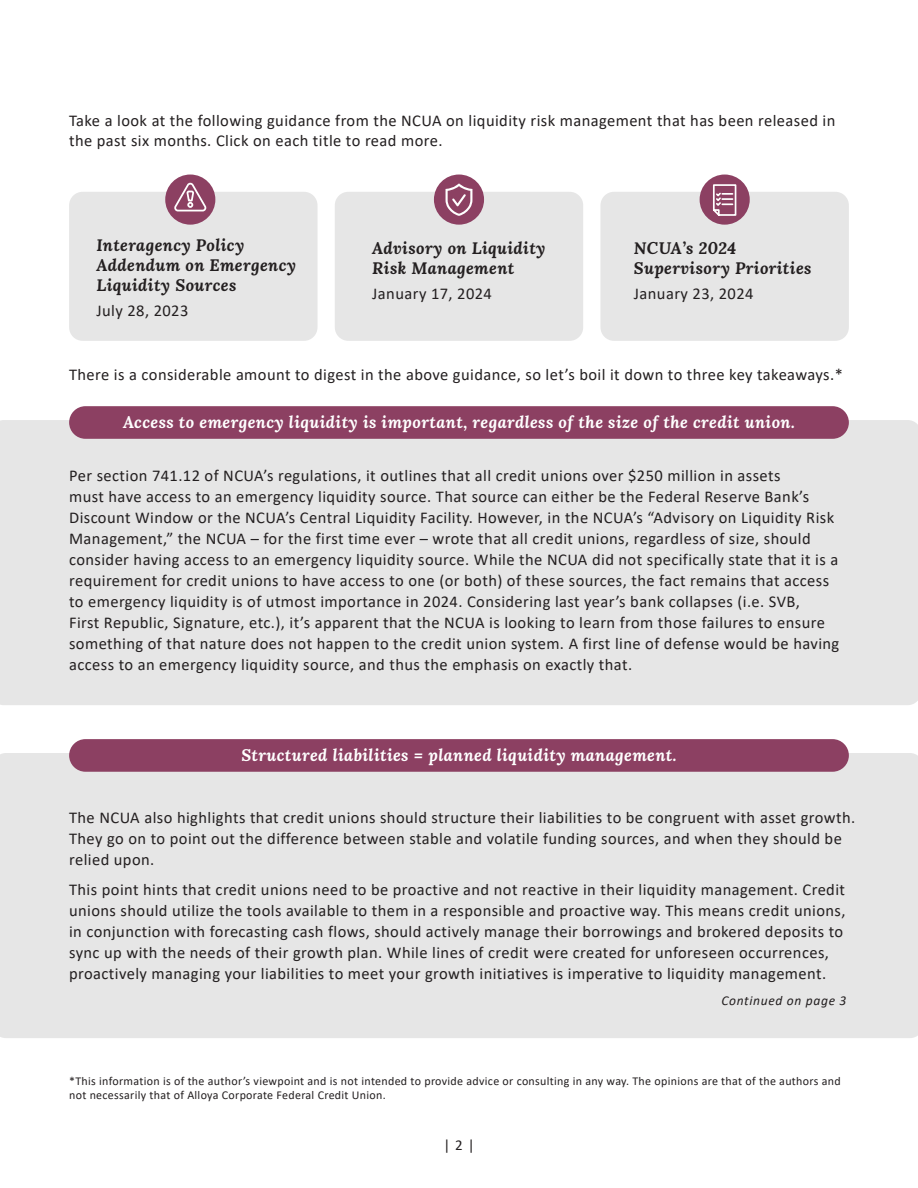
<style>
.page{position:relative;width:918px;height:1188px;background:#fff}
.page>*{position:absolute;margin:0;border:0;box-sizing:border-box;transform-origin:0 0}
.t1{font:16.5px/21px "Calibri";letter-spacing:.025em;color:#231f20}
.t2{font:italic 700 16.5px "Lora";letter-spacing:.025em;color:#fff}
.t3{font:italic 700 16.5px/19.8px "Lora";letter-spacing:.025em;color:#231f20}
.t4{font:15px "Calibri";color:#231f20}
.t5{font:italic 13.5px "Calibri";letter-spacing:.05em;color:#231f20}
.t6{font:12px/14.4px "Calibri";letter-spacing:.025em;color:#231f20}
</style>
<div class="page">
<div style="left:335px;top:192px;width:248px;height:149px;background:#e6e6e6;border-radius:14px"></div>
<div style="left:600px;top:192px;width:249px;height:149px;background:#e6e6e6;border-radius:14px"></div>
<div style="left:69px;top:192px;width:249px;height:149px;background:#e6e6e6;border-radius:14px"></div>
<div style="left:165px;top:175px;width:50px;height:50px;background:#8c4062;border-radius:50%"></div>
<div style="left:434px;top:175px;width:50px;height:50px;background:#8c4062;border-radius:50%"></div>
<div style="left:700px;top:175px;width:50px;height:50px;background:#8c4062;border-radius:50%"></div>
<svg style="left:174px;top:183px;width:33px;height:29px"></svg>
<svg style="left:446px;top:183px;width:26px;height:33px"></svg>
<svg style="left:713px;top:184px;width:24px;height:32px"></svg>
<div style="left:0;top:420px;width:918px;height:285px;background:#e6e6e6"></div>
<div style="left:0;top:753px;width:918px;height:285px;background:#e6e6e6"></div>
<div style="left:69px;top:406px;width:780px;height:33px;background:#8c4062;border-radius:16px"></div>
<div style="left:69px;top:739px;width:780px;height:33px;background:#8c4062;border-radius:16px"></div>
<p class="t1" style="left:69px;top:110px;width:768px;line-height:19.8px">Take a look at the following guidance from the NCUA on liquidity risk management that has been released in the past six months. Click on each title to read more.</p>
<p class="t3" style="left:97px;top:235px;width:201px">Interagency Policy<br>Addendum on Emergency<br>Liquidity Sources</p>
<p class="t1" style="left:97px;top:300px;width:93px">July 28, 2023</p>
<p class="t3" style="left:372px;top:238px;width:175px">Advisory on Liquidity<br>Risk Management</p>
<p class="t3" style="left:634px;top:238px;width:179px">NCUA’s 2024<br>Supervisory Priorities</p>
<p class="t1" style="left:372px;top:282px;width:121px">January 17, 2024</p>
<p class="t1" style="left:634px;top:282px;width:121px">January 23, 2024</p>
<p class="t1" style="left:69px;top:363px;width:775px">There is a considerable amount to digest in the above guidance, so let’s boil it down to three key takeaways.*</p>
<p class="t2" style="left:123px;top:411px;width:673px">Access to emergency liquidity is important, regardless of the size of the credit union.</p>
<p class="t1" style="left:69px;top:464px;width:772px">Per section 741.12 of NCUA’s regulations, it outlines that all credit unions over $250 million in assets<br>must have access to an emergency liquidity source. That source can either be the Federal Reserve Bank’s Discount Window or the NCUA’s Central Liquidity Facility. However, in the NCUA’s “Advisory on Liquidity Risk Management,” the NCUA – for the first time ever – wrote that all credit unions, regardless of size, should consider having access to an emergency liquidity source. While the NCUA did not specifically state that it is a requirement for credit unions to have access to one (or both) of these sources, the fact remains that access to emergency liquidity is of utmost importance in 2024. Considering last year’s bank collapses (i.e. SVB,<br>First Republic, Signature, etc.), it’s apparent that the NCUA is looking to learn from those failures to ensure something of that nature does not happen to the credit union system. A first line of defense would be having access to an emergency liquidity source, and thus the emphasis on exactly that.</p>
<p class="t2" style="left:241px;top:744px;width:437px">Structured liabilities = planned liquidity management.</p>
<p class="t1" style="left:69px;top:806px;width:788px">The NCUA also highlights that credit unions should structure their liabilities to be congruent with asset growth.<br>They go on to point out the difference between stable and volatile funding sources, and when they should be relied upon.</p>
<p class="t1" style="left:69px;top:878px;width:778px">This point hints that credit unions need to be proactive and not reactive in their liquidity management. Credit unions should utilize the tools available to them in a responsible and proactive way. This means credit unions, in conjunction with forecasting cash flows, should actively manage their borrowings and brokered deposits to sync up with the needs of their growth plan. While lines of credit were created for unforeseen occurrences, proactively managing your liabilities to meet your growth initiatives is imperative to liquidity management.</p>
<p class="t5" style="left:722px;top:991px;width:126px">Continued on page 3</p>
<p class="t6" style="left:69px;top:1073px;width:773px">*This information is of the author’s viewpoint and is not intended to provide advice or consulting in any way. The opinions are that of the authors and not necessarily that of Alloya Corporate Federal Credit Union.</p>
<p class="t4" style="left:443px;top:1134px;width:33px">| 2 |</p>
</div>
